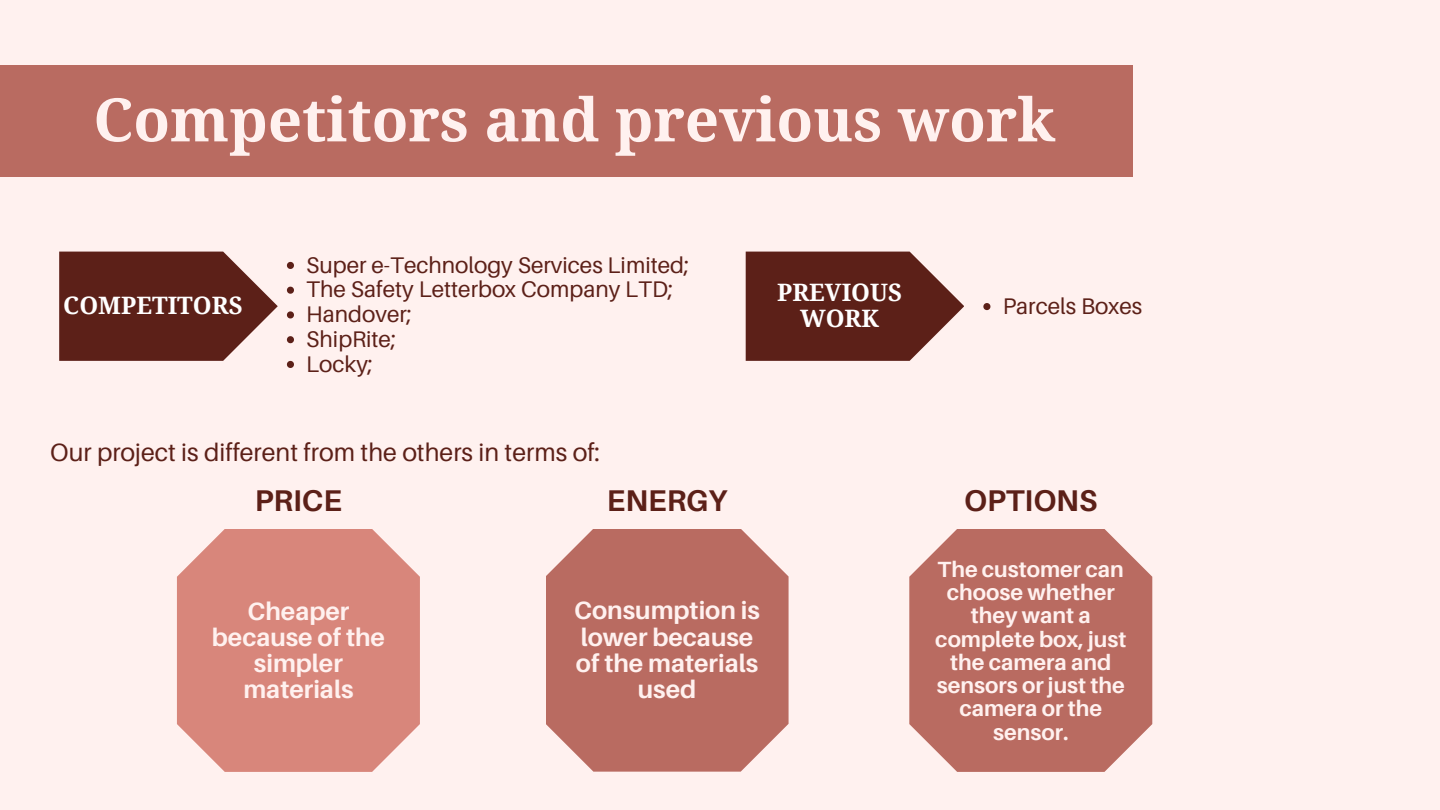
<style>
.page{position:relative;width:1440px;height:810px;background:#fff1ef}
.page>*{position:absolute;margin:0;border:0;box-sizing:border-box;transform-origin:0 0}
.t1{font:700 60px "Droid Serif";color:#fff1ef}
.t2{font:700 30px "Aileron";color:#5c2018}
.t3{font:700 25px/26.2px "Aileron";color:#fff1ef;text-align:center}
.t4{font:25px "Aileron";color:#5c2018}
.t5{font:700 24px/26.2px "Droid Serif";color:#fff;text-align:center}
.t6{font:22.6px "Aileron";color:#5c2018}
.t7{font:700 22px/23.2px "Aileron";color:#fff1ef;text-align:center}
</style>
<div class="page">
<svg style="left:59px;top:252px;width:219px;height:109px;background:#713b33"></svg>
<div style="left:0;top:66px;width:1132px;height:111px;background:#b96b61"></div>
<svg style="left:177px;top:529px;width:243px;height:243px;background:#db8e84"></svg>
<svg style="left:287px;top:262px;width:7px;height:7px"></svg>
<svg style="left:287px;top:287px;width:7px;height:7px"></svg>
<svg style="left:287px;top:311px;width:7px;height:7px"></svg>
<svg style="left:287px;top:336px;width:7px;height:7px"></svg>
<svg style="left:287px;top:361px;width:7px;height:7px"></svg>
<svg style="left:546px;top:529px;width:243px;height:243px;background:#be756c"></svg>
<svg style="left:909px;top:529px;width:243px;height:243px;background:#be756c"></svg>
<svg style="left:746px;top:252px;width:218px;height:109px;background:#703a32"></svg>
<svg style="left:983px;top:303px;width:7px;height:7px"></svg>
<h3 class="t1" style="left:93px;top:86px;width:964px">Competitors and previous work</h3>
<h1 class="t5" style="left:63px;top:292px;width:181px">COMPETITORS</h1>
<h5 class="t6" style="left:306px;top:251px;width:384px">Super e-Technology Services Limited;</h5>
<h5 class="t6" style="left:306px;top:275px;width:368px">The Safety Letterbox Company LTD;</h5>
<h5 class="t6" style="left:306px;top:300px;width:107px">Handover;</h5>
<h5 class="t6" style="left:306px;top:325px;width:91px">ShipRite;</h5>
<h3 class="t6" style="left:306px;top:350px;width:68px">Locky;</h3>
<h2 class="t4" style="left:50px;top:437px;width:551px">Our project is different from the others in terms of:</h2>
<h2 class="t5" style="left:777px;top:280px;width:127px">PREVIOUS<br>WORK</h2>
<p class="t6" style="left:1003px;top:292px;width:141px">Parcels Boxes</p>
<h2 class="t2" style="left:255px;top:482px;width:89px">PRICE</h2>
<h5 class="t3" style="left:212px;top:597px;width:175px">Cheaper because of the simpler materials</h5>
<h4 class="t2" style="left:607px;top:482px;width:122px">ENERGY</h4>
<h4 class="t2" style="left:964px;top:482px;width:135px">OPTIONS</h4>
<h5 class="t3" style="left:574px;top:597px;width:187px">Consumption is lower because of the materials used</h5>
<h5 class="t7" style="left:935px;top:557px;width:192px">The customer can choose whether they want a complete box, just the camera and sensors or just the camera or the sensor.</h5>
</div>
